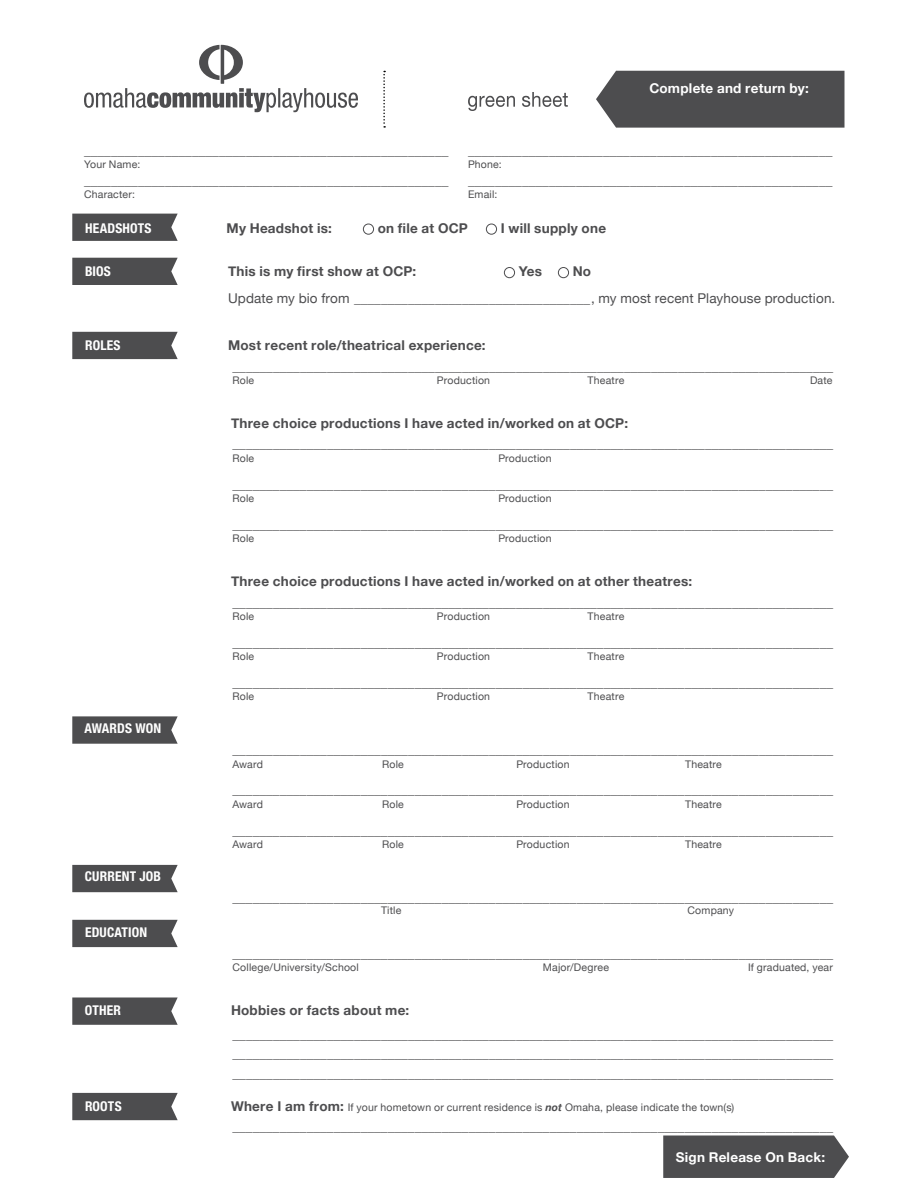
<style>
.page{position:relative;width:918px;height:1188px;background:#fff}
.page>*{position:absolute;margin:0;border:0;box-sizing:border-box;transform-origin:0 0}
.t1{font:13.5px/19.5px "Helvetica Neue";letter-spacing:.01em;color:#4d4d4f;text-align:justify}
.t2{font:700 13.5px "Helvetica Neue";letter-spacing:.02em;color:#4d4d4f}
.t3{font:700 condensed 13.5px "Helvetica Neue LT Std";letter-spacing:.01em;color:#fff}
.t4{font:700 13.5px "Helvetica Neue";letter-spacing:.015em;color:#fff}
.t5{font:10.5px "Helvetica Neue";letter-spacing:.02em;color:#4d4d4f}
.s1{font-weight:700;font-size:13.5px}
.s2{font-weight:700;font-style:italic}
</style>
<div class="page">
<div style="left:596px;top:71px;width:248px;height:57px;background:#4d4d4f"></div>
<div style="left:72px;top:1093px;width:106px;height:27px;background:#4d4d4f"></div>
<svg style="left:72px;top:998px;width:106px;height:27px;background:#545456"></svg>
<div style="left:72px;top:920px;width:106px;height:27px;background:#4d4d4f"></div>
<svg style="left:72px;top:716px;width:106px;height:28px;background:#575759"></svg>
<div style="left:72px;top:865px;width:106px;height:27px;background:#4d4d4f"></div>
<div style="left:72px;top:258px;width:106px;height:27px;background:#4d4d4f"></div>
<div style="left:72px;top:332px;width:106px;height:27px;background:#4d4d4f"></div>
<svg style="left:72px;top:214px;width:106px;height:27px;background:#545456"></svg>
<div style="left:363px;top:224px;width:11px;height:11px;border:1px solid #4d4d4f;border-radius:50%"></div>
<div style="left:486px;top:224px;width:11px;height:11px;border:1px solid #4d4d4f;border-radius:50%"></div>
<div style="left:504px;top:267px;width:11px;height:11px;border:1px solid #4d4d4f;border-radius:50%"></div>
<div style="left:558px;top:267px;width:11px;height:11px;border:1px solid #4d4d4f;border-radius:50%"></div>
<svg style="left:84px;top:45px;width:274px;height:67px"></svg>
<svg style="left:468px;top:92px;width:100px;height:19px"></svg>
<svg style="left:383px;top:71px;width:2px;height:57px"></svg>
<div style="left:663px;top:1136px;width:186px;height:42px;background:#4d4d4f"></div>
<p class="t4" style="left:649px;top:77px;width:161px">Complete and return by:</p>
<p class="t1" style="left:84px;top:141px;width:366px">______________________________________________________</p>
<p class="t5" style="left:84px;top:157px;width:58px">Your Name:</p>
<p class="t1" style="left:84px;top:171px;width:366px">______________________________________________________</p>
<p class="t5" style="left:84px;top:187px;width:53px">Character:</p>
<p class="t1" style="left:468px;top:141px;width:366px">______________________________________________________</p>
<p class="t5" style="left:468px;top:157px;width:35px">Phone:</p>
<p class="t1" style="left:468px;top:171px;width:366px">______________________________________________________</p>
<p class="t5" style="left:468px;top:187px;width:31px">Email:</p>
<p class="t3" style="left:85px;top:220px;width:68px">HEADSHOTS</p>
<p class="t2" style="left:227px;top:217px;width:107px">My Headshot is:</p>
<p class="t2" style="left:378px;top:217px;width:92px">on file at OCP</p>
<p class="t2" style="left:501px;top:217px;width:107px">I will supply one</p>
<p class="t3" style="left:85px;top:263px;width:27px">BIOS</p>
<p class="t2" style="left:228px;top:261px;width:190px">This is my first show at OCP:</p>
<p class="t2" style="left:519px;top:261px;width:25px">Yes</p>
<p class="t2" style="left:573px;top:261px;width:20px">No</p>
<p class="t1" style="left:228px;top:289px;width:609px">Update my bio from ___________________________________, my most recent Playhouse production.</p>
<p class="t3" style="left:85px;top:337px;width:37px">ROLES</p>
<p class="t2" style="left:228px;top:334px;width:259px">Most recent role/theatrical experience:</p>
<p class="t1" style="left:233px;top:357px;width:602px">_________________________________________________________________________________________</p>
<p class="t5" style="left:233px;top:373px;width:23px">Role</p>
<p class="t5" style="left:437px;top:373px;width:55px">Production</p>
<p class="t5" style="left:588px;top:373px;width:38px">Theatre</p>
<p class="t5" style="left:810px;top:373px;width:24px">Date</p>
<p class="t2" style="left:231px;top:412px;width:399px">Three choice productions I have acted in/worked on at OCP:</p>
<p class="t1" style="left:232px;top:435px;width:602px">_________________________________________________________________________________________</p>
<p class="t5" style="left:233px;top:451px;width:23px">Role</p>
<p class="t5" style="left:498px;top:451px;width:55px">Production</p>
<p class="t1" style="left:232px;top:475px;width:602px">_________________________________________________________________________________________</p>
<p class="t5" style="left:233px;top:491px;width:23px">Role</p>
<p class="t5" style="left:498px;top:491px;width:55px">Production</p>
<p class="t1" style="left:232px;top:515px;width:602px">_________________________________________________________________________________________</p>
<p class="t5" style="left:233px;top:531px;width:23px">Role</p>
<p class="t5" style="left:498px;top:531px;width:55px">Production</p>
<p class="t2" style="left:231px;top:570px;width:463px">Three choice productions I have acted in/worked on at other theatres:</p>
<p class="t1" style="left:232px;top:593px;width:602px">_________________________________________________________________________________________</p>
<p class="t5" style="left:233px;top:609px;width:23px">Role</p>
<p class="t5" style="left:437px;top:609px;width:55px">Production</p>
<p class="t5" style="left:588px;top:609px;width:38px">Theatre</p>
<p class="t1" style="left:232px;top:633px;width:602px">_________________________________________________________________________________________</p>
<p class="t5" style="left:233px;top:649px;width:23px">Role</p>
<p class="t5" style="left:437px;top:649px;width:55px">Production</p>
<p class="t5" style="left:588px;top:649px;width:38px">Theatre</p>
<p class="t1" style="left:232px;top:673px;width:602px">_________________________________________________________________________________________</p>
<p class="t5" style="left:233px;top:689px;width:23px">Role</p>
<p class="t5" style="left:437px;top:689px;width:55px">Production</p>
<p class="t5" style="left:588px;top:689px;width:38px">Theatre</p>
<p class="t3" style="left:85px;top:720px;width:78px">AWARDS WON</p>
<p class="t1" style="left:233px;top:740px;width:602px">_________________________________________________________________________________________</p>
<p class="t5" style="left:233px;top:756px;width:32px">Award</p>
<p class="t5" style="left:382px;top:756px;width:23px">Role</p>
<p class="t5" style="left:516px;top:756px;width:55px">Production</p>
<p class="t5" style="left:685px;top:756px;width:38px">Theatre</p>
<p class="t1" style="left:232px;top:781px;width:602px">_________________________________________________________________________________________</p>
<p class="t5" style="left:233px;top:797px;width:32px">Award</p>
<p class="t5" style="left:382px;top:797px;width:23px">Role</p>
<p class="t5" style="left:516px;top:797px;width:55px">Production</p>
<p class="t5" style="left:685px;top:797px;width:38px">Theatre</p>
<p class="t1" style="left:232px;top:821px;width:602px">_________________________________________________________________________________________</p>
<p class="t5" style="left:233px;top:837px;width:32px">Award</p>
<p class="t5" style="left:382px;top:837px;width:23px">Role</p>
<p class="t5" style="left:516px;top:837px;width:55px">Production</p>
<p class="t5" style="left:685px;top:837px;width:38px">Theatre</p>
<p class="t3" style="left:85px;top:868px;width:78px">CURRENT JOB</p>
<p class="t1" style="left:232px;top:888px;width:602px">_________________________________________________________________________________________</p>
<p class="t5" style="left:381px;top:903px;width:22px">Title</p>
<p class="t5" style="left:687px;top:903px;width:48px">Company</p>
<p class="t3" style="left:85px;top:924px;width:64px">EDUCATION</p>
<p class="t1" style="left:232px;top:944px;width:602px">_________________________________________________________________________________________</p>
<p class="t5" style="left:233px;top:960px;width:128px">College/University/School</p>
<p class="t5" style="left:543px;top:960px;width:68px">Major/Degree</p>
<p class="t5" style="left:748px;top:960px;width:86px">If graduated, year</p>
<p class="t3" style="left:85px;top:1002px;width:38px">OTHER</p>
<p class="t2" style="left:231px;top:999px;width:180px">Hobbies or facts about me:</p>
<p class="t1" style="left:233px;top:1025px;width:602px">_________________________________________________________________________________________ _________________________________________________________________________________________ _________________________________________________________________________________________</p>
<p class="t3" style="left:85px;top:1098px;width:38px">ROOTS</p>
<p class="t5" style="left:231px;top:1099px;width:505px"><span class="s1">Where I am from:</span> If your hometown or current residence is <span class="s2">not</span> Omaha, please indicate the town(s)</p>
<p class="t1" style="left:232px;top:1117px;width:602px">_________________________________________________________________________________________</p>
<p class="t4" style="left:676px;top:1146px;width:151px">Sign Release On Back:</p>
</div>
